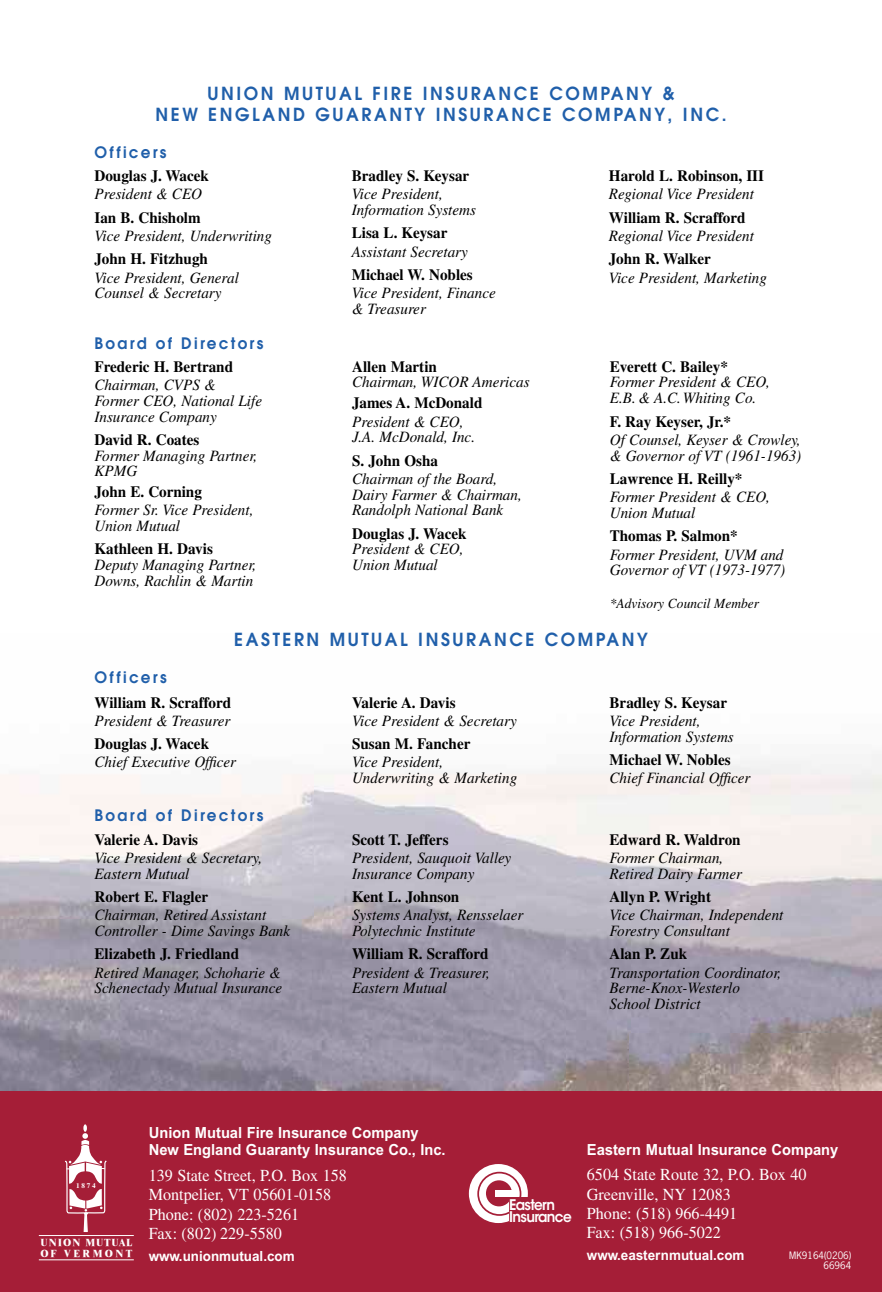
<style>
.page{position:relative;width:882px;height:1292px;background:#fff}
.page>*{position:absolute;margin:0;border:0;box-sizing:border-box;transform-origin:0 0}
.t1{font:600 17.85px/21px "Avant Garde";letter-spacing:.15em;color:#205faa;text-align:center;scale:.96 1}
.t2{font:16.8px/19.2px "Times LT Std";color:#fff;scale:.96 1}
.t3{font:italic 15.75px/15.8px "Times LT Std";color:#000;scale:.96 1}
.t4{font:700 15.75px "Times LT Std";color:#000;scale:.96 1}
.t5{font:600 15.75px "Avant Garde";letter-spacing:.15em;color:#205faa;scale:.96 1}
.t6{font:700 15.22px/17.5px "Arial";color:#fff;scale:.96 1}
.t7{font:600 14.53px/12.1px "ITC Avant Garde Std";letter-spacing:-.045em;color:#fff;scale:.93 1}
.t8{font:700 14px "Arial";color:#fff;scale:.96 1}
.t9{font:italic 14px "Times LT Std";color:#000;scale:.96 1}
.t10{font:800 10.33px/10.3px "Times New Roman";letter-spacing:.105em;color:#fff;scale:.96 1}
.t11{font:9.62px/10.5px "News Gothic";color:#fff;text-align:right}
.t12{font:700 7.17px "Times LT Std";color:#fff}
</style>
<div class="page">
<img style="left:0;top:754px;width:882px;height:337px">
<div style="left:0;top:1091px;width:882px;height:201px;background:#a51e37"></div>
<svg style="left:65px;top:1124px;width:42px;height:108px"></svg>
<hr style="left:39px;top:1235px;width:95px;height:1px;background:#fff">
<hr style="left:39px;top:1259px;width:95px;height:1px;background:#fff">
<div style="left:469px;top:1164px;width:59px;height:59px;background:#fff;border-radius:50%"></div>
<div style="left:477px;top:1171px;width:44px;height:44px;border:2px solid #a51e37;border-radius:50%"></div>
<div style="left:509px;top:1197px;width:70px;height:29px;background:#a51e37"></div>
<div style="left:486px;top:1180px;width:26px;height:26px;background:#a51e37;border-radius:50%"></div>
<div style="left:496px;top:1190px;width:23px;height:7px;background:#fff"></div>
<p class="t1" style="left:155px;top:83px;width:596px">UNION MUTUAL FIRE INSURANCE COMPANY &amp;<br>NEW ENGLAND GUARANTY INSURANCE COMPANY, INC.</p>
<p class="t5" style="left:94px;top:142px;width:77px">Officers</p>
<p class="t4" style="left:94px;top:166px;width:121px">Douglas J. Wacek</p>
<p class="t3" style="left:94px;top:186px;width:114px">President &amp; CEO</p>
<p class="t4" style="left:94px;top:208px;width:112px">Ian B. Chisholm</p>
<p class="t3" style="left:94px;top:228px;width:186px">Vice President, Underwriting</p>
<p class="t4" style="left:94px;top:249px;width:120px">John H. Fitzhugh</p>
<p class="t3" style="left:94px;top:269px;width:152px">Vice President, General<br>Counsel &amp; Secretary</p>
<p class="t4" style="left:352px;top:166px;width:124px">Bradley S. Keysar</p>
<p class="t3" style="left:352px;top:186px;width:131px">Vice President,<br>Information Systems</p>
<p class="t4" style="left:352px;top:224px;width:101px">Lisa L. Keysar</p>
<p class="t3" style="left:352px;top:243px;width:122px">Assistant Secretary</p>
<p class="t4" style="left:352px;top:265px;width:128px">Michael W. Nobles</p>
<p class="t3" style="left:352px;top:285px;width:152px">Vice President, Finance &amp; Treasurer</p>
<p class="t4" style="left:609px;top:166px;width:163px">Harold L. Robinson, III</p>
<p class="t3" style="left:609px;top:186px;width:152px">Regional Vice President</p>
<p class="t4" style="left:609px;top:208px;width:144px">William R. Scrafford</p>
<p class="t3" style="left:609px;top:228px;width:152px">Regional Vice President</p>
<p class="t4" style="left:609px;top:249px;width:108px">John R. Walker</p>
<p class="t3" style="left:609px;top:269px;width:166px">Vice President, Marketing</p>
<p class="t5" style="left:95px;top:333px;width:177px">Board of Directors</p>
<p class="t4" style="left:95px;top:357px;width:146px">Frederic H. Bertrand</p>
<p class="t3" style="left:95px;top:377px;width:176px">Chairman, CVPS &amp;<br>Former CEO, National Life<br>Insurance Company</p>
<p class="t4" style="left:95px;top:430px;width:111px">David R. Coates</p>
<p class="t3" style="left:95px;top:447px;width:171px">Former Managing Partner,<br>KPMG</p>
<p class="t4" style="left:95px;top:482px;width:113px">John E. Corning</p>
<p class="t3" style="left:95px;top:502px;width:167px">Former Sr. Vice President,<br>Union Mutual</p>
<p class="t4" style="left:95px;top:540px;width:125px">Kathleen H. Davis</p>
<p class="t3" style="left:95px;top:557px;width:170px">Deputy Managing Partner,<br>Downs, Rachlin &amp; Martin</p>
<p class="t4" style="left:352px;top:357px;width:90px">Allen Martin</p>
<p class="t3" style="left:352px;top:374px;width:186px">Chairman, WICOR Americas</p>
<p class="t4" style="left:352px;top:393px;width:137px">James A. McDonald</p>
<p class="t3" style="left:352px;top:413px;width:130px">President &amp; CEO,<br>J.A. McDonald, Inc.</p>
<p class="t4" style="left:352px;top:451px;width:91px">S. John Osha</p>
<p class="t3" style="left:352px;top:471px;width:178px">Chairman of the Board,<br>Dairy Farmer &amp; Chairman,<br>Randolph National Bank</p>
<p class="t4" style="left:352px;top:524px;width:121px">Douglas J. Wacek</p>
<p class="t3" style="left:352px;top:541px;width:118px">President &amp; CEO,<br>Union Mutual</p>
<p class="t4" style="left:610px;top:357px;width:125px">Everett C. Bailey*</p>
<p class="t3" style="left:610px;top:374px;width:168px">Former President &amp; CEO,<br>E.B. &amp; A.C. Whiting Co.</p>
<p class="t4" style="left:610px;top:412px;width:128px">F. Ray Keyser, Jr.*</p>
<p class="t3" style="left:610px;top:432px;width:201px">Of Counsel, Keyser &amp; Crowley, &amp; Governor of VT (1961-1963)</p>
<p class="t4" style="left:610px;top:469px;width:140px">Lawrence H. Reilly*</p>
<p class="t3" style="left:610px;top:489px;width:168px">Former President &amp; CEO,<br>Union Mutual</p>
<p class="t4" style="left:610px;top:526px;width:135px">Thomas P. Salmon*</p>
<p class="t3" style="left:610px;top:546px;width:184px">Former President, UVM and<br>Governor of VT (1973-1977)</p>
<p class="t9" style="left:610px;top:596px;width:157px">*Advisory Council Member</p>
<p class="t1" style="left:234px;top:629px;width:432px">EASTERN MUTUAL INSURANCE COMPANY</p>
<p class="t5" style="left:95px;top:667px;width:77px">Officers</p>
<p class="t4" style="left:95px;top:693px;width:144px">William R. Scrafford</p>
<p class="t3" style="left:95px;top:712px;width:143px">President &amp; Treasurer</p>
<p class="t4" style="left:95px;top:734px;width:121px">Douglas J. Wacek</p>
<p class="t3" style="left:95px;top:754px;width:149px">Chief Executive Officer</p>
<p class="t5" style="left:95px;top:804px;width:177px">Board of Directors</p>
<p class="t4" style="left:95px;top:830px;width:109px">Valerie A. Davis</p>
<p class="t3" style="left:95px;top:850px;width:176px">Vice President &amp; Secretary,<br>Eastern Mutual</p>
<p class="t4" style="left:95px;top:887px;width:120px">Robert E. Flagler</p>
<p class="t3" style="left:95px;top:907px;width:205px">Chairman, Retired Assistant<br>Controller - Dime Savings Bank</p>
<p class="t4" style="left:95px;top:944px;width:152px">Elizabeth J. Friedland</p>
<p class="t3" style="left:95px;top:964px;width:197px">Retired Manager, Schoharie &amp;<br>Schenectady Mutual Insurance</p>
<p class="t4" style="left:352px;top:693px;width:109px">Valerie A. Davis</p>
<p class="t3" style="left:352px;top:712px;width:173px">Vice President &amp; Secretary</p>
<p class="t4" style="left:352px;top:734px;width:125px">Susan M. Fancher</p>
<p class="t3" style="left:352px;top:754px;width:174px">Vice President,<br>Underwriting &amp; Marketing</p>
<p class="t4" style="left:352px;top:830px;width:102px">Scott T. Jeffers</p>
<p class="t3" style="left:352px;top:850px;width:167px">President, Sauquoit Valley<br>Insurance Company</p>
<p class="t4" style="left:352px;top:887px;width:113px">Kent L. Johnson</p>
<p class="t3" style="left:352px;top:907px;width:180px">Systems Analyst, Rensselaer<br>Polytechnic Institute</p>
<p class="t4" style="left:352px;top:944px;width:144px">William R. Scrafford</p>
<p class="t3" style="left:352px;top:964px;width:145px">President &amp; Treasurer,<br>Eastern Mutual</p>
<p class="t4" style="left:610px;top:693px;width:124px">Bradley S. Keysar</p>
<p class="t3" style="left:610px;top:712px;width:131px">Vice President,<br>Information Systems</p>
<p class="t4" style="left:610px;top:750px;width:128px">Michael W. Nobles</p>
<p class="t3" style="left:610px;top:770px;width:148px">Chief Financial Officer</p>
<p class="t4" style="left:610px;top:830px;width:138px">Edward R. Waldron</p>
<p class="t3" style="left:610px;top:850px;width:140px">Former Chairman,<br>Retired Dairy Farmer</p>
<p class="t4" style="left:610px;top:887px;width:107px">Allyn P. Wright</p>
<p class="t3" style="left:610px;top:907px;width:183px">Vice Chairman, Independent<br>Forestry Consultant</p>
<p class="t4" style="left:610px;top:944px;width:82px">Alan P. Zuk</p>
<p class="t3" style="left:610px;top:964px;width:180px">Transportation Coordinator,<br>Berne-Knox-Westerlo<br>School District</p>
<p class="t12" style="left:76px;top:1181px;width:21px">1 8 7 4</p>
<p class="t10" style="left:41px;top:1237px;width:97px">UNION MUTUAL<br>OF VERMONT</p>
<p class="t6" style="left:149px;top:1123px;width:311px">Union Mutual Fire Insurance Company<br>New England Guaranty Insurance Co., Inc.</p>
<p class="t2" style="left:149px;top:1165px;width:208px">139 State Street, P.O. Box 158<br>Montpelier, VT 05601-0158<br>Phone: (802) 223-5261<br>Fax: (802) 229-5580</p>
<p class="t8" style="left:149px;top:1247px;width:154px">www.unionmutual.com</p>
<p class="t7" style="left:509px;top:1198px;width:69px">Eastern<br>Insurance</p>
<p class="t6" style="left:587px;top:1140px;width:264px">Eastern Mutual Insurance Company</p>
<p class="t2" style="left:587px;top:1165px;width:230px">6504 State Route 32, P.O. Box 40<br>Greenville, NY 12083<br>Phone: (518) 966-4491<br>Fax: (518) 966-5022</p>
<p class="t8" style="left:587px;top:1247px;width:166px">www.easternmutual.com</p>
<p class="t11" style="left:789px;top:1250px;width:64px">MK9164(0206)<br>66964</p>
</div>
